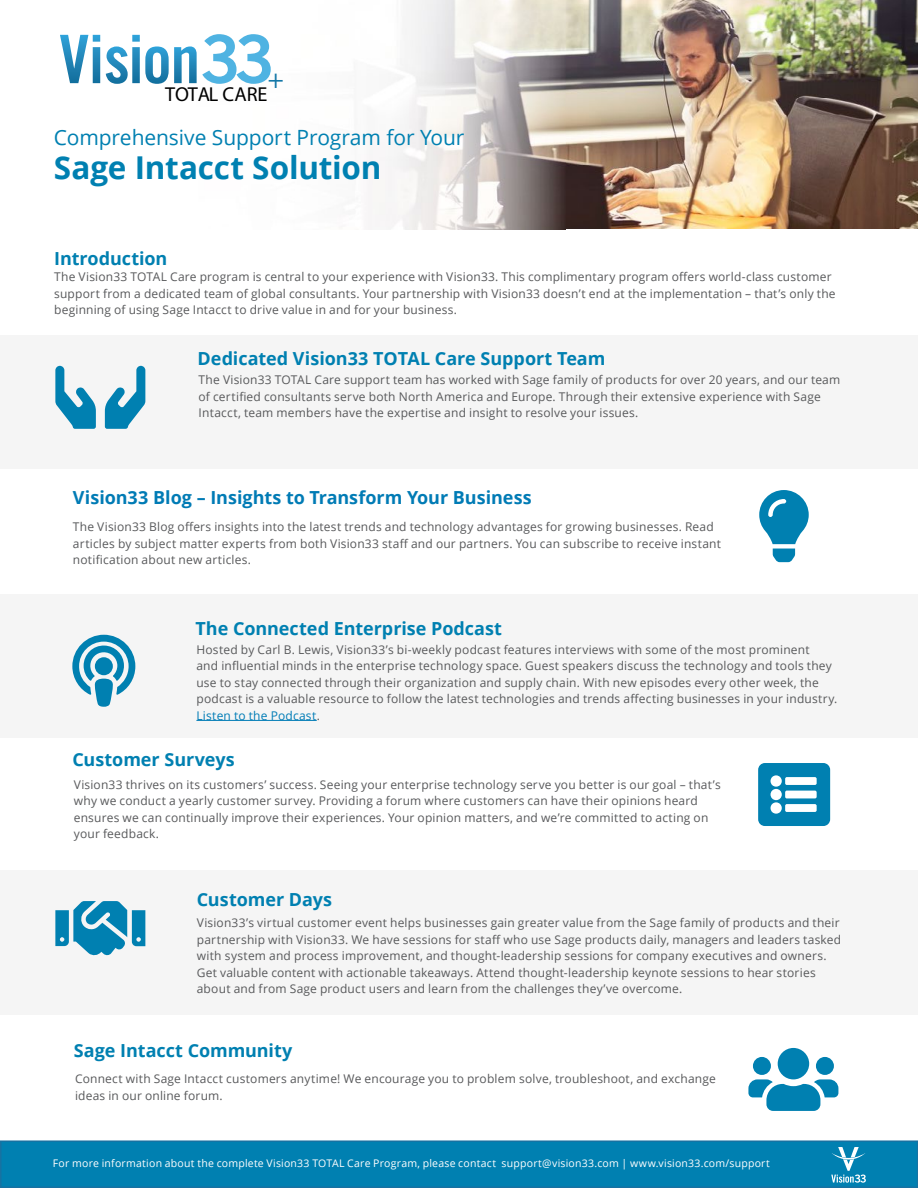
<style>
.page{position:relative;width:918px;height:1188px;background:#fff}
.page>*{position:absolute;margin:0;border:0;box-sizing:border-box;transform-origin:0 0}
.t1{font:72px "Font Awesome 5 Free Solid";color:#0080b1}
.t2{font:700 31.5px "Open Sans";letter-spacing:-.005em;color:#0080b1}
.t3{font:27px "Myriad Pro";color:#1377a7}
.t4{font:21px "Open Sans";letter-spacing:-.005em;color:#0080b1}
.t5{font:20.25px "Myriad Pro";color:#000}
.t6{font:700 18px "Open Sans";letter-spacing:-.005em;color:#0080b1}
.t7{font:700 18px "Open Sans";color:#007bb5}
.t8{font:12px/16.5px "Open Sans";letter-spacing:.015em;color:#58595b}
.t9{font:10.5px "Open Sans";letter-spacing:.02em;color:#fff}
.s1{color:#007cb6}
</style>
<div class="page">
<img style="left:60px;top:0;width:858px;height:230px">
<div style="left:0;top:870px;width:918px;height:144px;background:#f5f5f5"></div>
<div style="left:0;top:594px;width:918px;height:143px;background:#f5f5f5"></div>
<div style="left:0;top:335px;width:918px;height:134px;background:#f5f5f5"></div>
<div style="left:1px;top:1141px;width:917px;height:46px;background:#0080b1"></div>
<div style="left:0;top:1140px;width:918px;height:48px;border:2px solid #1772a2"></div>
<svg style="left:831px;top:1147px;width:35px;height:36px"></svg>
<hr style="left:196px;top:720px;width:121px;height:1px;background:#007cb6">
<svg style="left:60px;top:35px;width:40px;height:48px"></svg>
<svg style="left:106px;top:34px;width:165px;height:50px"></svg>
<h3 class="t3" style="left:268px;top:64px;width:18px">+</h3>
<h3 class="t5" style="left:165px;top:83px;width:104px">TOTAL CARE</h3>
<h3 class="t4" style="left:54px;top:123px;width:412px">Comprehensive Support Program for Your</h3>
<h2 class="t2" style="left:54px;top:145px;width:329px">Sage Intacct Solution</h2>
<h3 class="t6" style="left:54px;top:245px;width:115px">Introduction</h3>
<p class="t8" style="left:54px;top:268px;width:783px">The Vision33 TOTAL Care program is central to your experience with Vision33. This complimentary program offers world-class customer support from a dedicated team of global consultants. Your partnership with Vision33 doesn’t end at the implementation – that’s only the beginning of using Sage Intacct to drive value in and for your business.</p>
<h3 class="t6" style="left:198px;top:346px;width:409px">Dedicated Vision33 TOTAL Care Support Team</h3>
<p class="t8" style="left:199px;top:371px;width:643px">The Vision33 TOTAL Care support team has worked with Sage family of products for over 20 years, and our team of certified consultants serve both North America and Europe. Through their extensive experience with Sage<br>Intacct, team members have the expertise and insight to resolve your issues.</p>
<h3 class="t7" style="left:73px;top:485px;width:460px">Vision33 Blog – Insights to Transform Your Business</h3>
<p class="t8" style="left:73px;top:518px;width:650px">The Vision33 Blog offers insights into the latest trends and technology advantages for growing businesses. Read articles by subject matter experts from both Vision33 staff and our partners. You can subscribe to receive instant notification about new articles.</p>
<h3 class="t6" style="left:195px;top:615px;width:308px">The Connected Enterprise Podcast</h3>
<p class="t8" style="left:196px;top:641px;width:643px">Hosted by Carl B. Lewis, Vision33’s bi-weekly podcast features interviews with some of the most prominent<br>and influential minds in the enterprise technology space. Guest speakers discuss the technology and tools they use to stay connected through their organization and supply chain. With new episodes every other week, the podcast is a valuable resource to follow the latest technologies and trends affecting businesses in your industry.<br><span class="s1">Listen to the Podcast</span>.</p>
<h3 class="t6" style="left:72px;top:747px;width:164px">Customer Surveys</h3>
<p class="t8" style="left:74px;top:776px;width:648px">Vision33 thrives on its customers’ success. Seeing your enterprise technology serve you better is our goal – that’s why we conduct a yearly customer survey. Providing a forum where customers can have their opinions heard ensures we can continually improve their experiences. Your opinion matters, and we’re committed to acting on your feedback.</p>
<h1 class="t1" style="left:758px;top:758px;width:73px">●▲▼●▼</h1>
<h3 class="t6" style="left:197px;top:887px;width:137px">Customer Days</h3>
<p class="t8" style="left:197px;top:914px;width:646px">Vision33’s virtual customer event helps businesses gain greater value from the Sage family of products and their partnership with Vision33. We have sessions for staff who use Sage products daily, managers and leaders tasked with system and process improvement, and thought-leadership sessions for company executives and owners.<br>Get valuable content with actionable takeaways. Attend thought-leadership keynote sessions to hear stories about and from Sage product users and learn from the challenges they’ve overcome.</p>
<h3 class="t6" style="left:74px;top:1038px;width:220px">Sage Intacct Community</h3>
<p class="t8" style="left:75px;top:1070px;width:642px">Connect with Sage Intacct customers anytime! We encourage you to problem solve, troubleshoot, and exchange ideas in our online forum.</p>
<h1 class="t1" style="left:748px;top:1043px;width:91px">◆▲▲</h1>
<p class="t9" style="left:53px;top:1156px;width:719px">For more information about the complete Vision33 TOTAL Care Program, please contact support@vision33.com | www.vision33.com/support</p>
</div>
